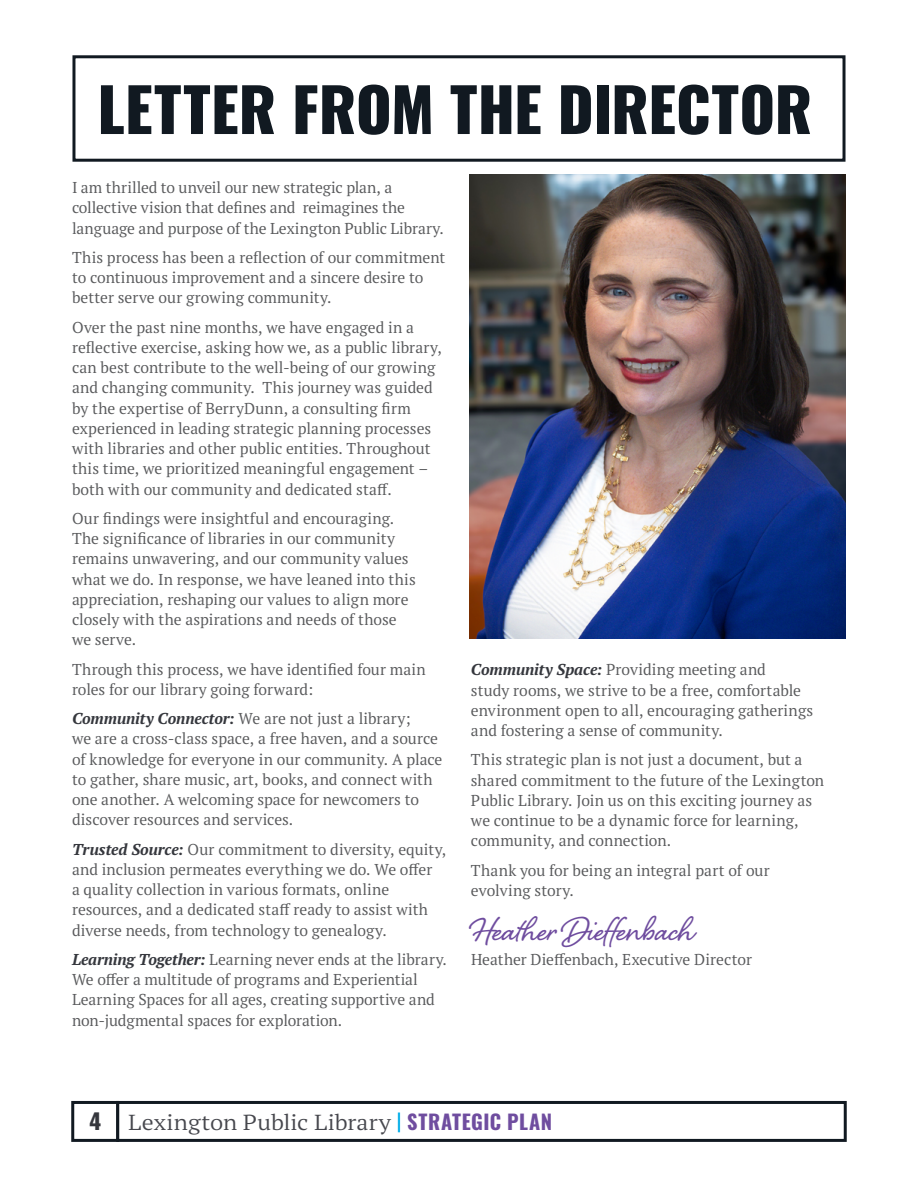
<style>
.page{position:relative;width:918px;height:1188px;background:#fff}
.page>*{position:absolute;margin:0;border:0;box-sizing:border-box;transform-origin:0 0}
.t1{font:800 60.15px "Oswald";color:#111921}
.t2{font:42.75px "Shelby";color:#6f4d9f}
.t3{font:expanded 21.75px "PT Serif Pro";color:#46474d}
.t4{font:15.75px/20.2px "PT Serif Pro";color:#58595b}
.s1{font-weight:700;font-style:italic;color:#35373d}
.s2{font-family:"Oswald";font-weight:800;font-stretch:normal;color:#35373d}
.s3{font-family:"Oswald";font-weight:700;font-stretch:normal;font-size:20.25px;color:#6f4d9f}
</style>
<div class="page">
<div style="left:72px;top:55px;width:774px;height:107px;border:3px solid #111921"></div>
<img style="left:470px;top:174px;width:376px;height:465px">
<div style="left:71px;top:1101px;width:48px;height:41px;border:3px solid #111921"></div>
<svg style="left:398px;top:1113px;width:2px;height:19px"></svg>
<div style="left:116px;top:1101px;width:731px;height:41px;border:3px solid #111921"></div>
<h1 class="t1" style="left:97px;top:78px;width:716px">LETTER FROM THE DIRECTOR</h1>
<p class="t4" style="left:72px;top:177px;width:373px">I am thrilled to unveil our new strategic plan, a collective vision that defines and reimagines the language and purpose of the Lexington Public Library.</p>
<p class="t4" style="left:72px;top:247px;width:375px">This process has been a reflection of our commitment to continuous improvement and a sincere desire to better serve our growing community.</p>
<p class="t4" style="left:72px;top:317px;width:371px">Over the past nine months, we have engaged in a reflective exercise, asking how we, as a public library, can best contribute to the well-being of our growing and changing community. This journey was guided by the expertise of BerryDunn, a consulting firm experienced in leading strategic planning processes with libraries and other public entities. Throughout this time, we prioritized meaningful engagement – both with our community and dedicated staff.</p>
<p class="t4" style="left:72px;top:508px;width:345px">Our findings were insightful and encouraging.<br>The significance of libraries in our community remains unwavering, and our community values what we do. In response, we have leaned into this appreciation, reshaping our values to align more closely with the aspirations and needs of those we serve.</p>
<p class="t4" style="left:72px;top:659px;width:355px">Through this process, we have identified four main roles for our library going forward:</p>
<p class="t4" style="left:72px;top:708px;width:372px"><span class="s1">Community Connector:</span> We are not just a library;<br>we are a cross-class space, a free haven, and a source of knowledge for everyone in our community. A place to gather, share music, art, books, and connect with one another. A welcoming space for newcomers to discover resources and services.</p>
<p class="t4" style="left:72px;top:839px;width:376px"><span class="s1">Trusted Source:</span> Our commitment to diversity, equity, and inclusion permeates everything we do. We offer<br>a quality collection in various formats, online resources, and a dedicated staff ready to assist with diverse needs, from technology to genealogy.</p>
<p class="t4" style="left:72px;top:949px;width:376px"><span class="s1">Learning Together:</span> Learning never ends at the library.<br>We offer a multitude of programs and Experiential Learning Spaces for all ages, creating supportive and non-judgmental spaces for exploration.</p>
<p class="t4" style="left:471px;top:659px;width:344px"><span class="s1">Community Space:</span> Providing meeting and<br>study rooms, we strive to be a free, comfortable environment open to all, encouraging gatherings and fostering a sense of community.</p>
<p class="t4" style="left:471px;top:749px;width:355px">This strategic plan is not just a document, but a shared commitment to the future of the Lexington Public Library. Join us on this exciting journey as we continue to be a dynamic force for learning, community, and connection.</p>
<p class="t4" style="left:471px;top:860px;width:300px">Thank you for being an integral part of our evolving story.</p>
<h2 class="t2" style="left:471px;top:900px;width:224px">Heather Dieffenbach</h2>
<p class="t4" style="left:471px;top:949px;width:282px">Heather Dieffenbach, Executive Director</p>
<h3 class="t3" style="left:89px;top:1107px;width:464px"><span class="s2">4</span> Lexington Public Library <span class="s3">STRATEGIC PLAN</span></h3>
</div>
